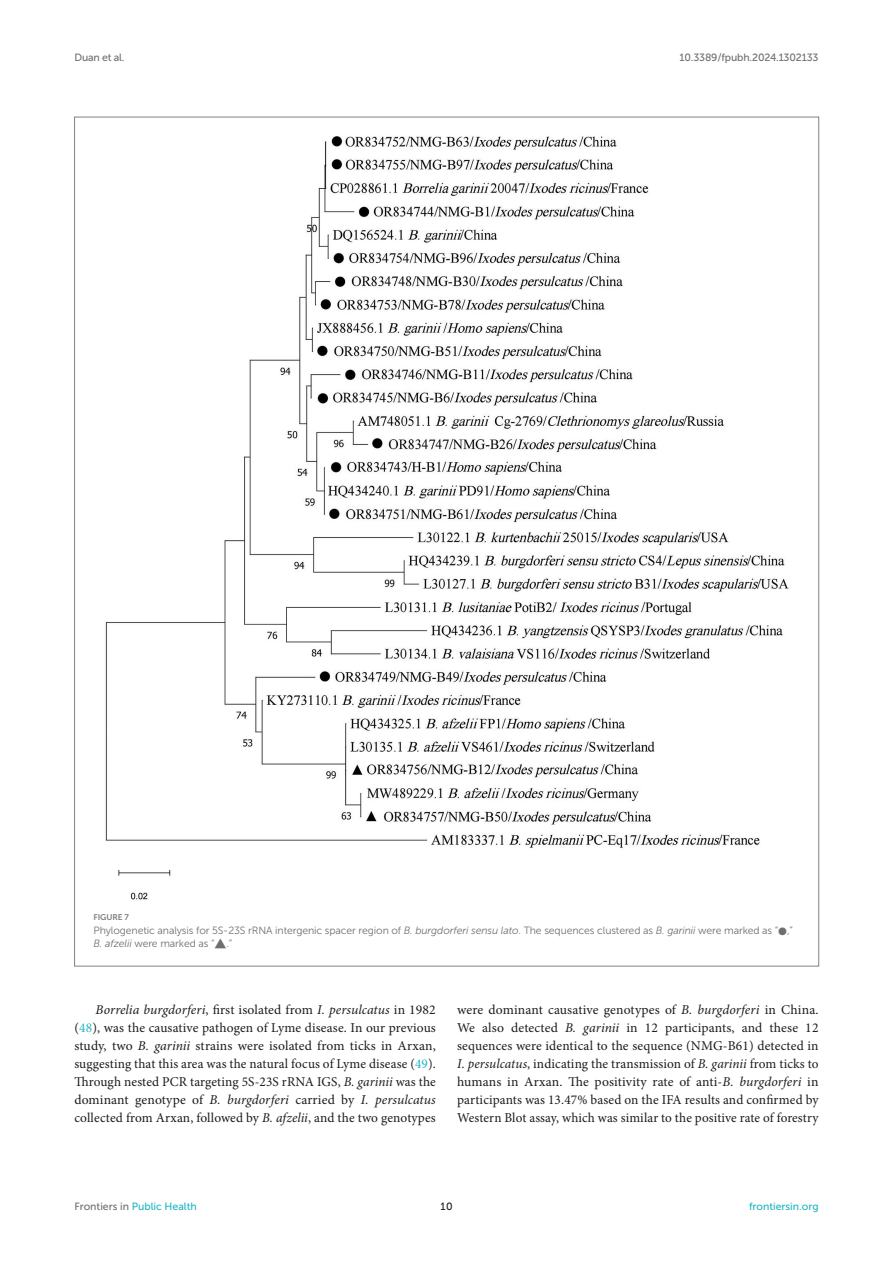
<style>
.page{position:relative;width:893px;height:1263px;background:#fff}
.page>*{position:absolute;margin:0;border:0;box-sizing:border-box;transform-origin:0 0}
.TEXT{font:13.5px/18px "Minion Pro";letter-spacing:.01em;color:#1b1c1b;text-align:justify}
.FIG_LEG{font:10.5px/13.5px "Museo Sans 300";letter-spacing:-.01em;color:#706f70}
.t1{font:10.5px "Museo Sans 500";color:#1db5c3}
.t2{font:10.5px "Museo Sans 500";letter-spacing:-.015em;color:#706f70}
.t3{font:10.5px "Museo Sans 500";color:#1b1c1b}
.FIG_HD{font:8.25px "Museo Sans 700";letter-spacing:-.01em;color:#7e7f7f}
.s1{font-style:italic}
.s2{font-family:"STIX General"}
.s3{color:#1db5c3}
.s4{color:#706f70}
</style>
<div class="page">
<img style="left:105px;top:136px;width:684px;height:765px">
<p class="t2" style="left:74px;top:51px;width:51px">Duan et al.</p>
<p class="t2" style="left:680px;top:51px;width:140px">10.3389/fpubh.2024.1302133</p>
<p class="FIG_HD" style="left:94px;top:913px;width:37px">FIGURE 7</p>
<p class="FIG_LEG" style="left:94px;top:923px;width:701px">Phylogenetic analysis for 5S-23S rRNA intergenic spacer region of <span class="s1">B. burgdorferi sensu lato</span>. The sequences clustered as <span class="s1">B. garinii</span> were marked as “<span class="s2">●</span>,”<br><span class="s1">B. afzelii</span> were marked as “<span class="s2">▲</span>.”</p>
<p class="TEXT" style="left:74px;top:1001px;width:363px;text-indent:21px"><span class="s1">Borrelia burgdorferi</span>, first isolated from <span class="s1">I. persulcatus</span> in 1982 (<span class="s3">48</span>), was the causative pathogen of Lyme disease. In our previous study, two <span class="s1">B. garinii</span> strains were isolated from ticks in Arxan, suggesting that this area was the natural focus of Lyme disease (<span class="s3">49</span>).<br>Through nested PCR targeting 5S-23S rRNA IGS, <span class="s1">B. garinii</span> was the dominant genotype of <span class="s1">B. burgdorferi</span> carried by <span class="s1">I. persulcatus </span>collected from Arxan, followed by <span class="s1">B. afzelii</span>, and the two genotypes</p>
<p class="TEXT" style="left:457px;top:1001px;width:363px">were dominant causative genotypes of <span class="s1">B. burgdorferi</span> in China.<br>We also detected <span class="s1">B. garinii</span> in 12 participants, and these 12 sequences were identical to the sequence (NMG-B61) detected in <span class="s1">I. persulcatus</span>, indicating the transmission of <span class="s1">B. garinii</span> from ticks to humans in Arxan. The positivity rate of anti-<span class="s1">B. burgdorferi</span> in participants was 13.47% based on the IFA results and confirmed by Western Blot assay, which was similar to the positive rate of forestry</p>
<p class="t1" style="left:74px;top:1200px;width:124px"><span class="s4">Frontiers in</span> Public Health</p>
<p class="t3" style="left:440px;top:1200px;width:14px">10</p>
<p class="t1" style="left:749px;top:1200px;width:71px">frontiersin.org</p>
</div>
